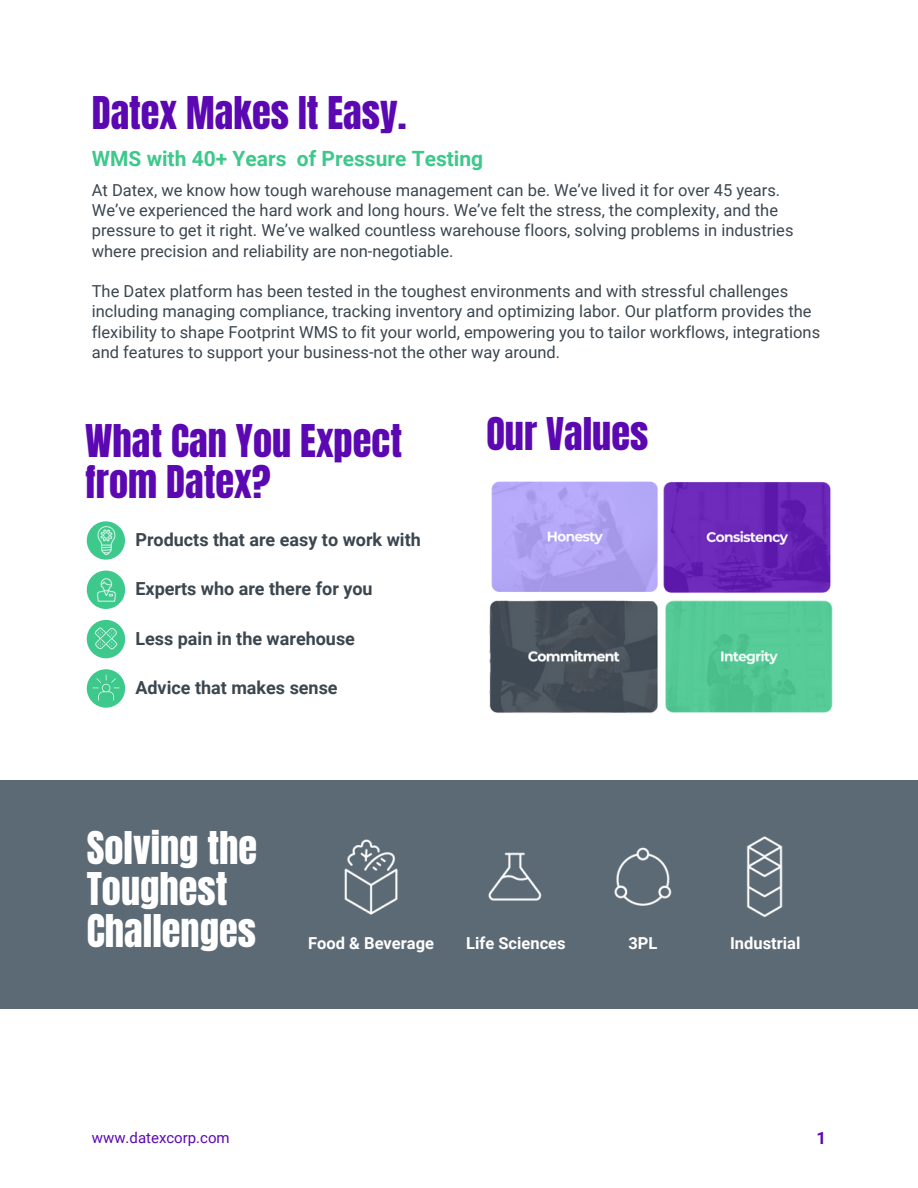
<style>
.page{position:relative;width:918px;height:1188px;background:#fff}
.page>*{position:absolute;margin:0;border:0;box-sizing:border-box;transform-origin:0 0}
.t1{font:38.4px/41.7px "Anton";color:#5b08b2}
.t2{font:38.4px/41.7px "Anton";color:#fff}
.t3{font:700 21px "Roboto";color:#3dc88c}
.t4{font:700 18px "Roboto";color:#3b464f}
.t5{font:700 16.95px "Roboto";color:#5b08b2}
.t6{font:16.5px/20.2px "Roboto";color:#3b464f}
.t7{font:700 16.5px "Roboto";color:#fff}
.t8{font:15px "Roboto";color:#5b08b2}
</style>
<div class="page">
<img style="left:489px;top:481px;width:343px;height:233px">
<svg style="left:87px;top:669px;width:38px;height:39px"></svg>
<img style="left:89px;top:672px;width:35px;height:33px">
<div style="left:87px;top:571px;width:38px;height:38px;background:#3dc88c;border-radius:50%"></div>
<img style="left:97px;top:578px;width:19px;height:24px">
<div style="left:87px;top:521px;width:38px;height:39px;background:#3dc88c;border-radius:50%"></div>
<img style="left:94px;top:525px;width:22px;height:31px">
<div style="left:87px;top:620px;width:38px;height:38px;background:#3dc88c;border-radius:50%"></div>
<img style="left:90px;top:625px;width:31px;height:29px">
<div style="left:0;top:780px;width:918px;height:229px;background:#5b6a75"></div>
<img style="left:344px;top:839px;width:54px;height:76px">
<img style="left:488px;top:852px;width:54px;height:49px">
<img style="left:614px;top:847px;width:58px;height:59px">
<img style="left:746px;top:836px;width:37px;height:81px">
<h4 class="t1" style="left:92px;top:92px;width:316px">Datex Makes It Easy.</h4>
<h4 class="t3" style="left:92px;top:146px;width:393px">WMS with 40+ Years of Pressure Testing</h4>
<p class="t6" style="left:92px;top:180px;width:703px">At Datex, we know how tough warehouse management can be. We’ve lived it for over 45 years.<br>We’ve experienced the hard work and long hours. We’ve felt the stress, the complexity, and the pressure to get it right. We’ve walked countless warehouse floors, solving problems in industries where precision and reliability are non-negotiable.</p>
<p class="t6" style="left:92px;top:281px;width:730px">The Datex platform has been tested in the toughest environments and with stressful challenges including managing compliance, tracking inventory and optimizing labor. Our platform provides the flexibility to shape Footprint WMS to fit your world, empowering you to tailor workflows, integrations and features to support your business-not the other way around.</p>
<p class="t1" style="left:85px;top:420px;width:318px">What Can You Expect from Datex?</p>
<h1 class="t4" style="left:135px;top:529px;width:287px">Products that are easy to work with</h1>
<h2 class="t4" style="left:135px;top:578px;width:239px">Experts who are there for you</h2>
<h1 class="t4" style="left:135px;top:628px;width:221px">Less pain in the warehouse</h1>
<h1 class="t4" style="left:135px;top:677px;width:204px">Advice that makes sense</h1>
<p class="t1" style="left:486px;top:414px;width:164px">Our Values</p>
<p class="t2" style="left:87px;top:827px;width:172px">Solving the<br>Toughest<br>Challenges</p>
<p class="t7" style="left:308px;top:934px;width:127px">Food &amp; Beverage</p>
<p class="t7" style="left:466px;top:934px;width:101px">Life Sciences</p>
<h4 class="t7" style="left:628px;top:934px;width:31px">3PL</h4>
<p class="t7" style="left:730px;top:934px;width:72px">Industrial</p>
<p class="t8" style="left:92px;top:1129px;width:140px">www.datexcorp.com</p>
<p class="t5" style="left:816px;top:1128px;width:11px">1</p>
</div>
